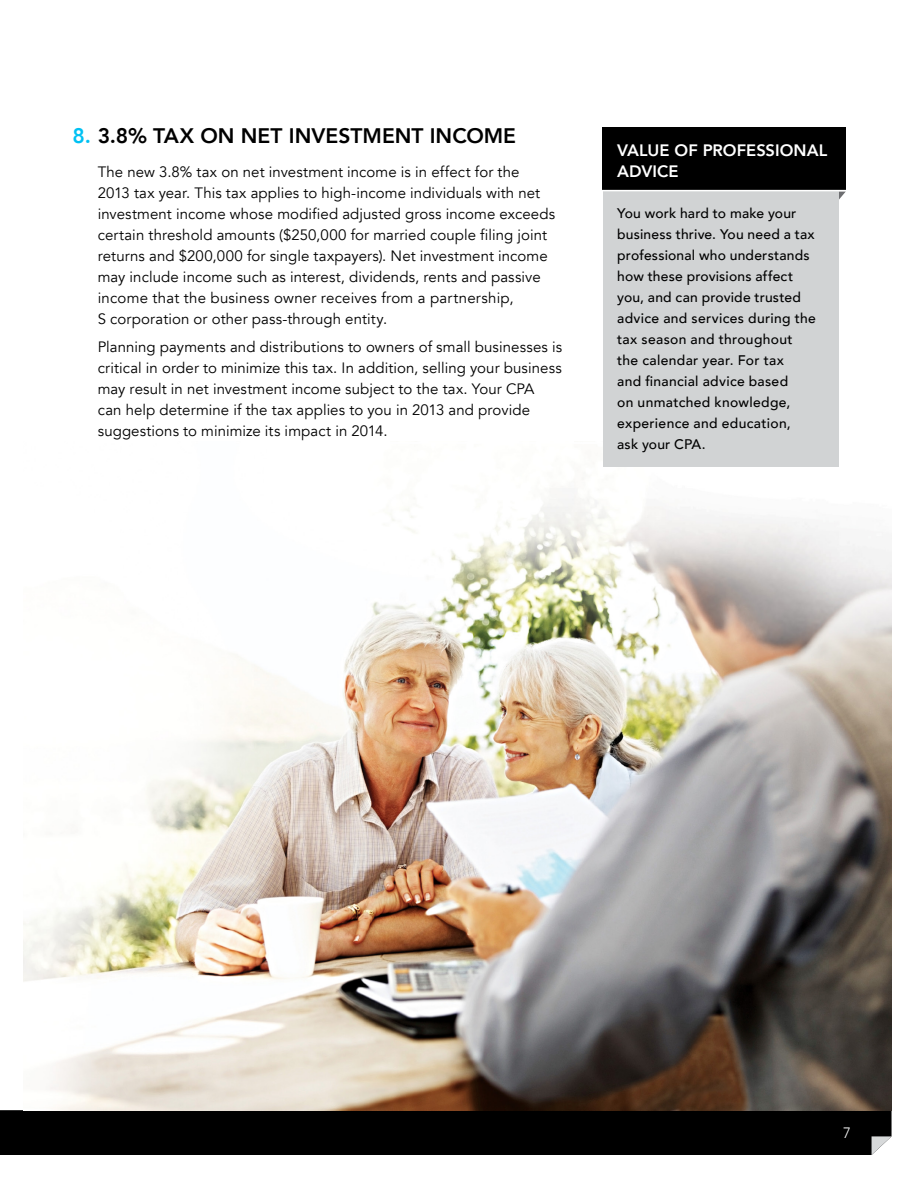
<style>
.page{position:relative;width:918px;height:1188px;background:#fff}
.page>*{position:absolute;margin:0;border:0;box-sizing:border-box;transform-origin:0 0}
.t1{font:800 21px "Avenir LT Com";color:#000}
.t2{font:800 16.5px "Avenir LT Com";letter-spacing:.005em;color:#fff}
.t3{font:15px/21px "Avenir LT Com";letter-spacing:.005em;color:#000}
.t4{font:300 15px "Avenir LT Com";color:#fff}
.t5{font:500 13.8px/21px "Avenir LT Com";letter-spacing:.02em;color:#000}
.s1{color:#00c1f3}
</style>
<div class="page">
<div style="left:0;top:1110px;width:892px;height:45px;background:#000"></div>
<img style="left:24px;top:478px;width:868px;height:632px">
<svg style="left:839px;top:191px;width:7px;height:9px"></svg>
<div style="left:603px;top:127px;width:236px;height:340px;background:#d1d3d4"></div>
<div style="left:603px;top:127px;width:243px;height:64px;background:#000"></div>
<hr style="left:584px;top:190px;width:270px;height:1px;background:#fff">
<h1 class="t1" style="left:72px;top:123px;width:398px"><span class="s1">8.</span> 3.8% TAX ON NET INVESTM ENT INCOM</h1>
<h1 class="t1" style="left:503px;top:123px;width:14px">E</h1>
<p class="t3" style="left:98px;top:162px;width:459px">The new 3.8% tax on net investment income is in effect for the 2013 tax year. This tax applies to high-income individuals with net investment income whose modified adjusted gross income exceeds certain threshold amounts ($250,000 for married couple filing joint returns and $200,000 for single taxpayers). Net investment income may include income such as interest, dividends, rents and passive income that the business owner receives from a partnership,<br>S corporation or other pass-through entity.</p>
<p class="t3" style="left:98px;top:336px;width:466px">Planning payments and distributions to owners of small businesses is critical in order to minimize this tax. In addition, selling your business may result in net investment income subject to the tax. Your CPA<br>can help determine if the tax applies to you in 2013 and provide suggestions to minimize its impact in 2014.</p>
<p class="t2" style="left:617px;top:140px;width:97px">VALUE OF PROF</p>
<p class="t2" style="left:746px;top:140px;width:72px">ESSIONAL</p>
<p class="t2" style="left:617px;top:161px;width:63px">ADVICE</p>
<p class="t5" style="left:617px;top:203px;width:200px">You work hard to make your business thrive. You need a tax professional who understands how these provisions affect you, and can provide trusted advice and services during the tax season and throughout the calendar year. For tax<br>and financial advice based<br>on unmatched knowledge, experience and education,<br>ask your CPA.</p>
<p class="t4" style="left:843px;top:1124px;width:9px">7</p>
</div>
